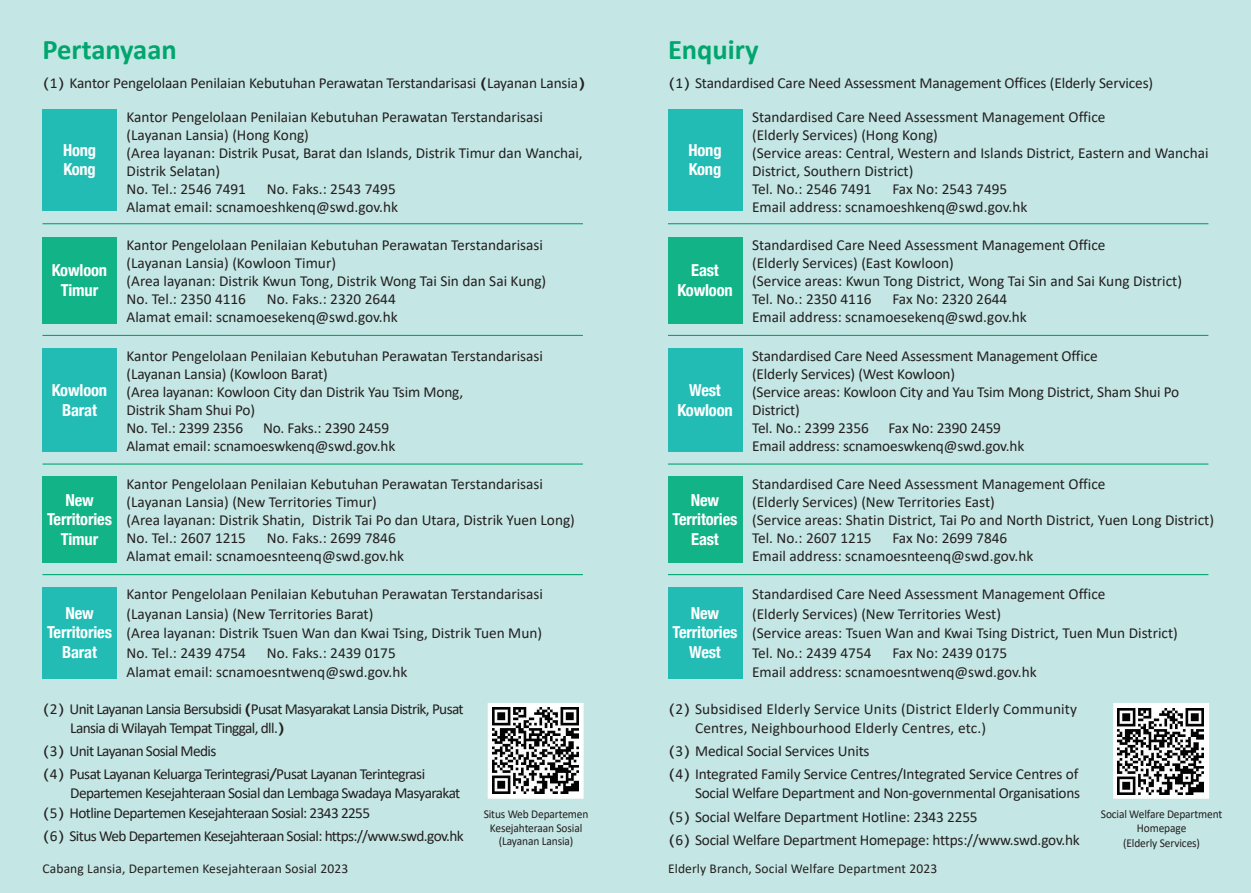
<style>
.page{position:relative;width:1251px;height:893px;background:#fff}
.page>*{position:absolute;margin:0;border:0;box-sizing:border-box;transform-origin:0 0}
.t1{font:700 28.5px "Calibri";color:#00a66e}
.t2{font:700 condensed 16.5px/19.5px "Helvetica Neue";letter-spacing:-.01em;color:#fff;text-align:center}
.t3{font:15.3px/18px "Calibri";color:#231f20}
.t4{font:15.3px/18.8px "Calibri";letter-spacing:-.04em;color:#231f20}
.t5{font:15.3px/23.4px "Calibri";letter-spacing:-.02em;color:#231f20}
.t6{font:13.5px "Calibri";letter-spacing:.01em;color:#231f20}
.t7{font:12px/13.5px "Calibri";letter-spacing:-.01em;color:#231f20;text-align:center;scale:.95 1}
.s1{font-weight:300}
</style>
<div class="page">
<div style="left:625px;top:0;width:625px;height:893px;background:#c4e6e4"></div>
<div style="left:0;top:0;width:625px;height:893px;background:#c4e6e4"></div>
<div style="left:668px;top:109px;width:74px;height:101px;background:#22bcb5"></div>
<div style="left:668px;top:348px;width:74px;height:104px;background:#22bcb5"></div>
<div style="left:668px;top:237px;width:74px;height:86px;background:#11b387"></div>
<div style="left:668px;top:476px;width:74px;height:86px;background:#11b387"></div>
<div style="left:668px;top:587px;width:74px;height:91px;background:#22bcb5"></div>
<svg style="left:1113px;top:703px;width:96px;height:96px;background:#f0f0f0"></svg>
<hr style="left:667px;top:223px;width:541px;height:1px;background:#00a66e">
<hr style="left:667px;top:335px;width:541px;height:1px;background:#00a66e">
<hr style="left:667px;top:463px;width:541px;height:2px;background:#00a66e">
<hr style="left:667px;top:574px;width:541px;height:1px;background:#00a66e">
<div style="left:43px;top:109px;width:74px;height:101px;background:#22bcb5"></div>
<div style="left:43px;top:348px;width:74px;height:104px;background:#22bcb5"></div>
<div style="left:43px;top:237px;width:74px;height:86px;background:#11b387"></div>
<div style="left:43px;top:476px;width:74px;height:86px;background:#11b387"></div>
<div style="left:43px;top:587px;width:74px;height:91px;background:#22bcb5"></div>
<svg style="left:487px;top:703px;width:97px;height:96px;background:#edefef"></svg>
<hr style="left:42px;top:223px;width:541px;height:1px;background:#00a66e">
<hr style="left:42px;top:335px;width:541px;height:1px;background:#00a66e">
<hr style="left:42px;top:463px;width:541px;height:2px;background:#00a66e">
<hr style="left:42px;top:574px;width:541px;height:1px;background:#00a66e">
<img style="left:492px;top:708px;width:86px;height:86px">
<img style="left:1117px;top:708px;width:86px;height:86px">
<h1 class="t1" style="left:43px;top:29px;width:136px">Pertanyaan</h1>
<p class="t3" style="left:43px;top:74px;width:544px"><span class="s1">(</span>1<span class="s1">)</span> Kantor Pengelolaan Penilaian Kebutuhan Perawatan Terstandarisasi (Layanan Lansia)</p>
<p class="t2" style="left:63px;top:140px;width:35px;text-align:left">Hong<br>Kong</p>
<p class="t2" style="left:52px;top:260px;width:57px">Kowloon<br>Timur</p>
<p class="t2" style="left:52px;top:380px;width:57px">Kowloon<br>Barat</p>
<p class="t2" style="left:47px;top:490px;width:66px">New<br>Territories<br>Timur</p>
<p class="t3" style="left:126px;top:107px;width:457px">Kantor Pengelolaan Penilaian Kebutuhan Perawatan Terstandarisasi (Layanan Lansia) (Hong Kong)<br>(Area layanan: Distrik Pusat, Barat dan Islands, Distrik Timur dan Wanchai, Distrik Selatan)<br>No. Tel.: 2546 7491</p>
<p class="t3" style="left:126px;top:179px;width:273px;text-align:right">No. Faks.: 2543 7495<br>Alamat email: scnamoeshkenq@swd.gov.hk</p>
<p class="t3" style="left:126px;top:235px;width:421px">Kantor Pengelolaan Penilaian Kebutuhan Perawatan Terstandarisasi (Layanan Lansia) (Kowloon Timur)<br>(Area layanan: Distrik Kwun Tong, Distrik Wong Tai Sin dan Sai Kung)<br>No. Tel.: 2350 4116</p>
<p class="t3" style="left:126px;top:289px;width:272px;text-align:right">No. Faks.: 2320 2644<br>Alamat email: scnamoesekenq@swd.gov.hk</p>
<p class="t3" style="left:126px;top:346px;width:418px">Kantor Pengelolaan Penilaian Kebutuhan Perawatan Terstandarisasi (Layanan Lansia) (Kowloon Barat)<br>(Area layanan: Kowloon City dan Distrik Yau Tsim Mong,<br>Distrik Sham Shui Po)<br>No. Tel.: 2399 2356</p>
<p class="t3" style="left:126px;top:418px;width:270px;text-indent:136px">No. Faks.: 2390 2459<br>Alamat email: scnamoeswkenq@swd.gov.hk</p>
<p class="t3" style="left:126px;top:474px;width:450px">Kantor Pengelolaan Penilaian Kebutuhan Perawatan Terstandarisasi (Layanan Lansia) (New Territories Timur)<br>(Area layanan: Distrik Shatin, Distrik Tai Po dan Utara, Distrik Yuen Long)<br>No. Tel.: 2607 1215</p>
<p class="t3" style="left:126px;top:528px;width:279px;text-indent:140px">No. Faks.: 2699 7846<br>Alamat email: scnamoesnteenq@swd.gov.hk</p>
<p class="t3" style="left:126px;top:584px;width:418px;line-height:19.5px">Kantor Pengelolaan Penilaian Kebutuhan Perawatan Terstandarisasi (Layanan Lansia) (New Territories Barat)<br>(Area layanan: Distrik Tsuen Wan dan Kwai Tsing, Distrik Tuen Mun)<br>No. Tel.: 2439 4754</p>
<p class="t2" style="left:47px;top:603px;width:66px">New<br>Territories<br>Barat</p>
<p class="t3" style="left:126px;top:643px;width:282px;line-height:19.5px;text-indent:140px">No. Faks.: 2439 0175<br>Alamat email: scnamoesntwenq@swd.gov.hk</p>
<p class="t4" style="left:70px;top:699px;width:395px;text-indent:-28px"><span class="s1">(</span>2<span class="s1">)</span> Unit Layanan Lansia Bersubsidi (Pusat Masyarakat Lansia Distrik, Pusat<br>Lansia di Wilayah Tempat Tinggal, dll.)</p>
<p class="t4" style="left:43px;top:739px;width:384px;line-height:23px"><span class="s1">(</span>3<span class="s1">)</span> Unit Layanan Sosial Medis<br><span class="s1">(</span>4<span class="s1">)</span> Pusat Layanan Keluarga Terintegrasi/Pusat Layanan Terintegrasi</p>
<p class="t4" style="left:43px;top:783px;width:419px;line-height:19.5px;text-indent:28px">Departemen Kesejahteraan Sosial dan Lembaga Swadaya Masyarakat <span class="s1">(</span>5<span class="s1">)</span> Hotline Departemen Kesejahteraan Sosial: 2343 2255</p>
<p class="t4" style="left:43px;top:826px;width:422px"><span class="s1">(</span>6<span class="s1">)</span> Situs Web Departemen Kesejahteraan Sosial: https://www.swd.gov.hk</p>
<p class="t7" style="left:483px;top:807px;width:112px">Situs Web Departemen<br>Kesejahteraan Sosial (Layanan Lansia)</p>
<p class="t6" style="left:43px;top:859px;width:307px">Cabang Lansia, Departemen Kesejahteraan Sosial 2023</p>
<h1 class="t1" style="left:668px;top:29px;width:92px">Enquiry</h1>
<p class="t3" style="left:668px;top:74px;width:486px"><span class="s1">(</span>1<span class="s1">)</span> Standardised Care Need Assessment Management Offices (Elderly Services)</p>
<p class="t2" style="left:688px;top:140px;width:35px;text-align:left">Hong<br>Kong</p>
<p class="t2" style="left:677px;top:260px;width:57px">East<br>Kowloon</p>
<p class="t2" style="left:677px;top:380px;width:57px">West<br>Kowloon</p>
<p class="t2" style="left:672px;top:490px;width:66px">New<br>Territories<br>East</p>
<p class="t3" style="left:752px;top:107px;width:458px">Standardised Care Need Assessment Management Office<br>(Elderly Services) (Hong Kong)<br>(Service areas: Central, Western and Islands District, Eastern and Wanchai District, Southern District)<br>Tel. No.: 2546 7491</p>
<p class="t3" style="left:752px;top:179px;width:277px;text-indent:140px">Fax No: 2543 7495<br>Email address: scnamoeshkenq@swd.gov.hk</p>
<p class="t3" style="left:752px;top:235px;width:431px">Standardised Care Need Assessment Management Office<br>(Elderly Services) (East Kowloon)<br>(Service areas: Kwun Tong District, Wong Tai Sin and Sai Kung District)<br>Tel. No.: 2350 4116</p>
<p class="t3" style="left:752px;top:289px;width:276px;text-indent:140px">Fax No: 2320 2644<br>Email address: scnamoesekenq@swd.gov.hk</p>
<p class="t3" style="left:752px;top:346px;width:428px">Standardised Care Need Assessment Management Office<br>(Elderly Services) (West Kowloon)<br>(Service areas: Kowloon City and Yau Tsim Mong District, Sham Shui Po District)<br>Tel. No.: 2399 2356</p>
<p class="t3" style="left:752px;top:418px;width:274px;text-indent:136px">Fax No: 2390 2459<br>Email address: scnamoeswkenq@swd.gov.hk</p>
<p class="t3" style="left:752px;top:474px;width:463px">Standardised Care Need Assessment Management Office<br>(Elderly Services) (New Territories East)<br>(Service areas: Shatin District, Tai Po and North District, Yuen Long District)<br>Tel. No.: 2607 1215</p>
<p class="t3" style="left:752px;top:528px;width:283px;text-indent:140px">Fax No: 2699 7846<br>Email address: scnamoesnteenq@swd.gov.hk</p>
<p class="t3" style="left:752px;top:584px;width:427px;line-height:19.5px">Standardised Care Need Assessment Management Office<br>(Elderly Services) (New Territories West)<br>(Service areas: Tsuen Wan and Kwai Tsing District, Tuen Mun District)<br>Tel. No.: 2439 4754</p>
<p class="t2" style="left:672px;top:603px;width:66px">New<br>Territories<br>West</p>
<p class="t3" style="left:752px;top:643px;width:286px;line-height:19.5px;text-indent:140px">Fax No: 2439 0175<br>Email address: scnamoesntwenq@swd.gov.hk</p>
<p class="t3" style="left:695px;top:699px;width:383px;line-height:18.8px;text-indent:-27px"><span class="s1">(</span>2<span class="s1">)</span> Subsidised Elderly Service Units (District Elderly Community<br>Centres, Neighbourhood Elderly Centres, etc.)</p>
<p class="t3" style="left:668px;top:739px;width:411px;line-height:23px"><span class="s1">(</span>3<span class="s1">)</span> Medical Social Services Units<br><span class="s1">(</span>4<span class="s1">)</span> Integrated Family Service Centres/Integrated Service Centres of</p>
<p class="t5" style="left:668px;top:781px;width:413px;text-indent:27px">Social Welfare Department and Non-governmental Organisations <span class="s1">(</span>5<span class="s1">)</span> Social Welfare Department Hotline: 2343 2255<br><span class="s1">(</span>6<span class="s1">)</span> Social Welfare Department Homepage: https://www.swd.gov.hk</p>
<p class="t7" style="left:1100px;top:807px;width:129px">Social Welfare Department<br>Homepage</p>
<p class="t7" style="left:1122px;top:836px;width:82px">(Elderly Services)</p>
<p class="t6" style="left:668px;top:859px;width:270px">Elderly Branch, Social Welfare Department 2023</p>
</div>
